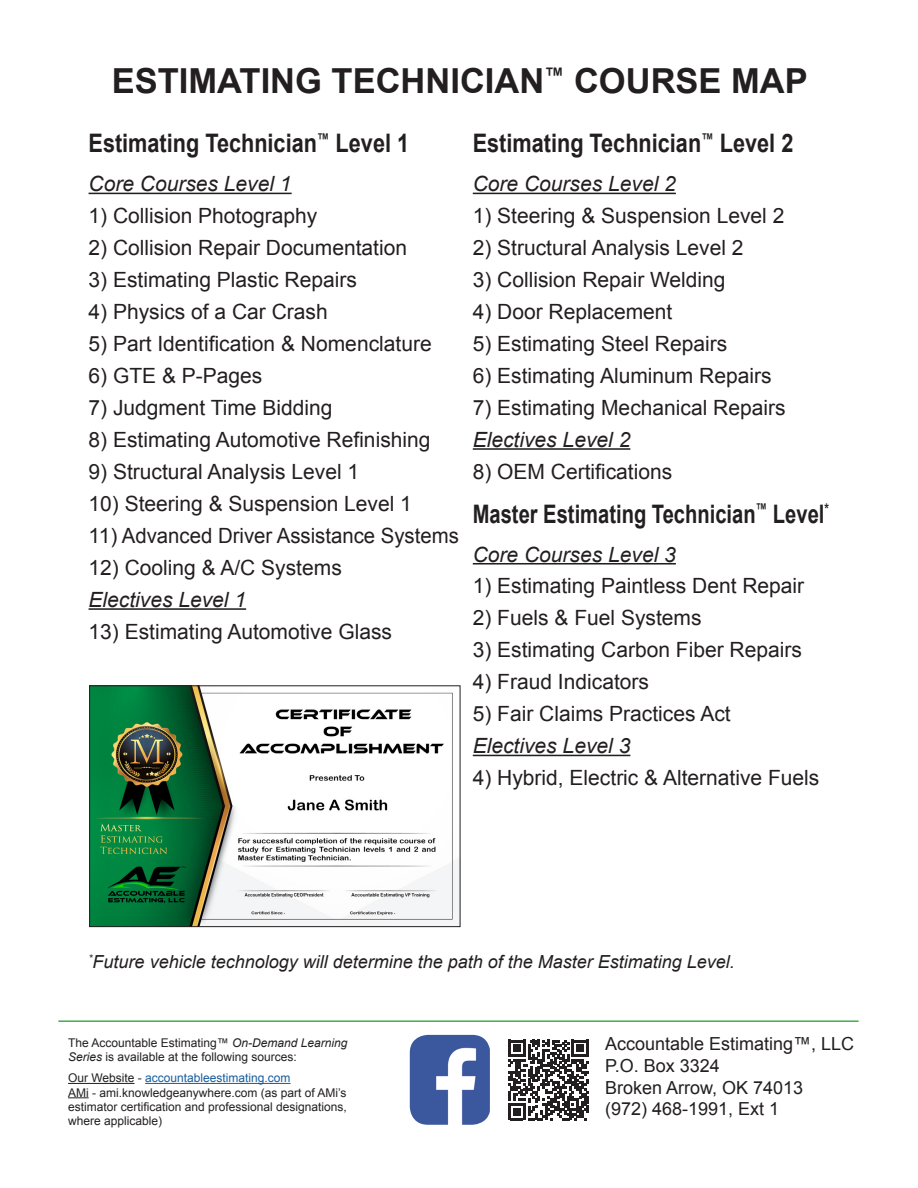
<style>
.page{position:relative;width:918px;height:1188px;background:#fff}
.page>*{position:absolute;margin:0;border:0;box-sizing:border-box;transform-origin:0 0}
.t1{font:700 34.5px "Arial";color:#231f20}
.t2{font:700 25.5px "Arial";color:#231f20;scale:.85 1}
.t3{font:700 25.5px "Arial";color:#231f20;scale:.79 1}
.t4{font:21px "Arial";color:#231f20}
.t5{font:italic 21px "Arial";color:#231f20}
.t6{font:18px "Arial";color:#231f20}
.t7{font:italic 18px "Arial";color:#231f20}
.t8{font:12px/14.4px "Arial";color:#231f20}
.t9{font:12px "Arial";color:#175d9e}
.s1{color:#fff}
.s2{font-style:italic}
.s3{color:#231f20}
</style>
<div class="page">
<svg style="left:508px;top:1040px;width:81px;height:80px"></svg>
<img style="left:410px;top:1035px;width:80px;height:90px">
<hr style="left:58px;top:1020px;width:801px;height:2px;background:#40ae49">
<hr style="left:89px;top:193px;width:203px;height:1px;background:#231f20">
<hr style="left:89px;top:608px;width:157px;height:2px;background:#231f20">
<hr style="left:473px;top:193px;width:203px;height:1px;background:#231f20">
<hr style="left:473px;top:448px;width:157px;height:2px;background:#231f20">
<hr style="left:473px;top:563px;width:203px;height:2px;background:#231f20">
<hr style="left:473px;top:755px;width:157px;height:1px;background:#231f20">
<hr style="left:68px;top:1083px;width:67px;height:1px;background:#231f20">
<hr style="left:145px;top:1083px;width:146px;height:1px;background:#175d9e">
<svg style="left:68px;top:1097px;width:21px;height:1px"></svg>
<img style="left:91px;top:687px;width:367px;height:238px">
<div style="left:89px;top:685px;width:371px;height:242px;border:1px solid #231f20"></div>
<p class="t1" style="left:112px;top:58px;width:698px">ESTIMATING TECHNICIAN<sup>™</sup> COURSE MAP</p>
<p class="t2" style="left:89px;top:127px;width:379px">Estimating Technician<sup>™</sup> Level 1</p>
<p class="t5" style="left:89px;top:170px;width:205px">Core Courses Level 1</p>
<p class="t4" style="left:89px;top:202px;width:230px">1) Collision Photography</p>
<p class="t4" style="left:89px;top:234px;width:320px">2) Collision Repair Documentation</p>
<p class="t4" style="left:89px;top:266px;width:270px">3) Estimating Plastic Repairs</p>
<p class="t4" style="left:89px;top:298px;width:241px">4) Physics of a Car Crash</p>
<p class="t4" style="left:89px;top:330px;width:345px">5) Part Identification &amp; Nomenclature</p>
<p class="t4" style="left:89px;top:362px;width:175px">6) GTE &amp; P-Pages</p>
<p class="t4" style="left:89px;top:394px;width:245px">7) Judgment Time Bidding</p>
<p class="t4" style="left:89px;top:426px;width:343px">8) Estimating Automotive Refinishing</p>
<p class="t4" style="left:89px;top:458px;width:272px">9) Structural Analysis Level 1</p>
<p class="t4" style="left:89px;top:490px;width:325px">10) Steering &amp; Suspension Level 1</p>
<p class="t4" style="left:89px;top:522px;width:372px">11) Advanced Driver Assistance Systems</p>
<p class="t4" style="left:89px;top:554px;width:283px">12) Cooling &amp; A/C Systems<span class="s1">ms</span></p>
<p class="t5" style="left:89px;top:586px;width:159px">Electives Level 1</p>
<p class="t4" style="left:89px;top:618px;width:305px">13) Estimating Automotive Glass</p>
<p class="t2" style="left:473px;top:127px;width:379px">Estimating Technician<sup>™</sup> Level 2</p>
<p class="t5" style="left:473px;top:170px;width:205px">Core Courses Level 2</p>
<p class="t4" style="left:473px;top:202px;width:313px">1) Steering &amp; Suspension Level 2</p>
<p class="t4" style="left:473px;top:234px;width:272px">2) Structural Analysis Level 2</p>
<p class="t4" style="left:473px;top:266px;width:254px">3) Collision Repair Welding</p>
<p class="t4" style="left:473px;top:298px;width:201px">4) Door Replacement</p>
<p class="t4" style="left:473px;top:330px;width:256px">5) Estimating Steel Repairs</p>
<p class="t4" style="left:473px;top:362px;width:300px">6) Estimating Aluminum Repairs</p>
<p class="t4" style="left:473px;top:394px;width:314px">7) Estimating Mechanical Repairs</p>
<p class="t5" style="left:473px;top:426px;width:159px">Electives Level 2</p>
<p class="t4" style="left:473px;top:458px;width:201px">8) OEM Certifications</p>
<p class="t3" style="left:473px;top:497px;width:452px">Master Estimating Technician<sup>™</sup> Level<sup>*</sup></p>
<p class="t5" style="left:473px;top:541px;width:205px">Core Courses Level 3</p>
<p class="t4" style="left:473px;top:572px;width:333px">1) Estimating Paintless Dent Repair</p>
<p class="t4" style="left:473px;top:604px;width:230px">2) Fuels &amp; Fuel Systems</p>
<p class="t4" style="left:473px;top:636px;width:331px">3) Estimating Carbon Fiber Repairs</p>
<p class="t4" style="left:473px;top:668px;width:178px">4) Fraud Indicators</p>
<p class="t4" style="left:473px;top:700px;width:259px">5) Fair Claims Practices Act</p>
<p class="t5" style="left:473px;top:732px;width:159px">Electives Level 3</p>
<p class="t4" style="left:473px;top:764px;width:348px">4) Hybrid, Electric &amp; Alternative Fuels</p>
<p class="t7" style="left:89px;top:950px;width:648px"><sup>*</sup>Future vehicle technology will determine the path of the Master Estimating Level.</p>
<p class="t8" style="left:68px;top:1035px;width:281px">The Accountable Estimating™ <span class="s2">On-Demand Learning<br>Series</span> is available at the following sources:</p>
<p class="t9" style="left:68px;top:1070px;width:224px"><span class="s3">Our Website -</span> accountableestimating.com</p>
<p class="t8" style="left:68px;top:1085px;width:280px;text-align:justify">AMi - ami.knowledgeanywhere.com (as part of AMi’s estimator certification and professional designations, where applicable)</p>
<p class="t6" style="left:605px;top:1032px;width:251px">Accountable Estimating™, LLC</p>
<p class="t6" style="left:605px;top:1054px;width:116px">P.O. Box 3324</p>
<p class="t6" style="left:605px;top:1075px;width:200px">Broken Arrow, OK 74013</p>
<p class="t6" style="left:605px;top:1097px;width:176px">(972) 468-1991, Ext 1</p>
</div>
